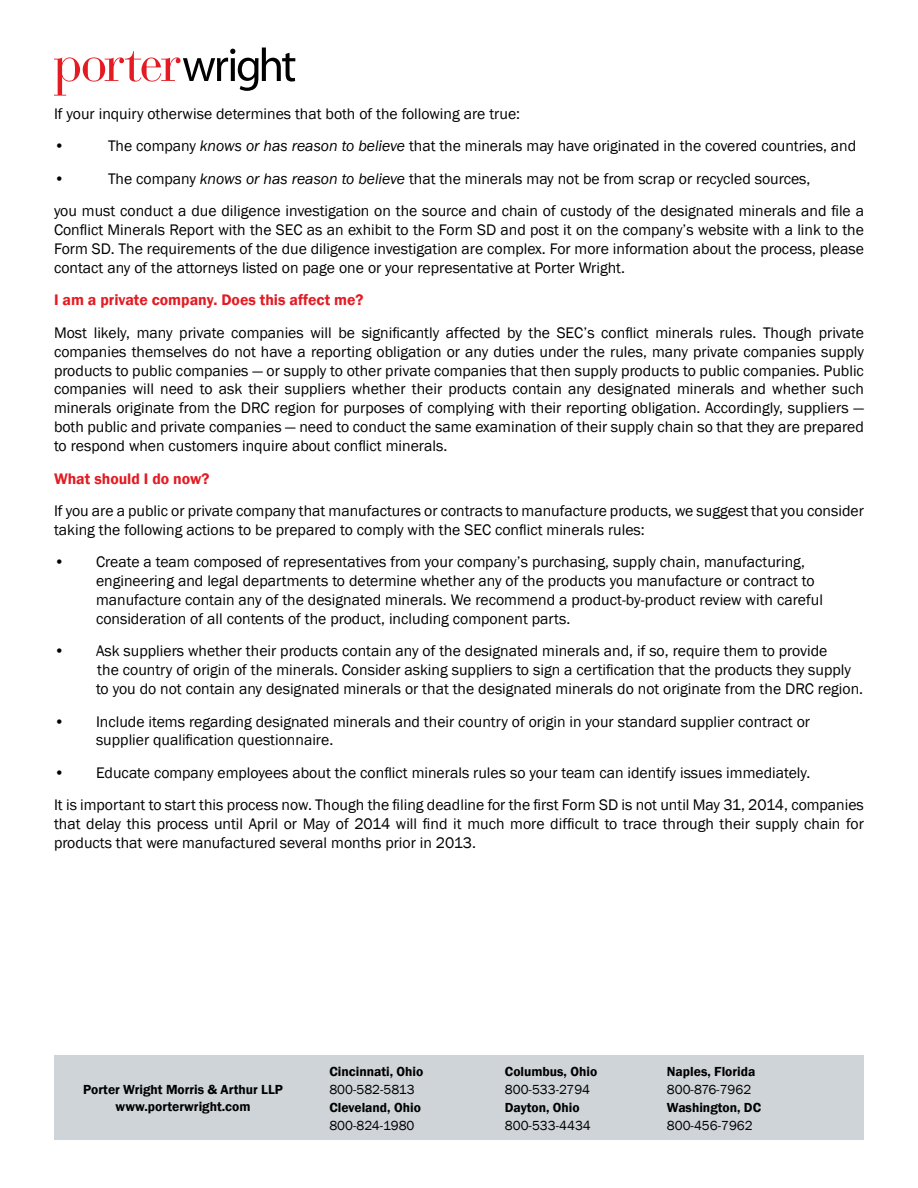
<style>
.page{position:relative;width:918px;height:1188px;background:#fff}
.page>*{position:absolute;margin:0;border:0;box-sizing:border-box;transform-origin:0 0}
.t1{font:15.75px/18.9px "Franklin Gothic";color:#000}
.t2{font:600 15.75px "Franklin Gothic";color:#e31b23}
.t3{font:600 13.5px/16.5px "Franklin Gothic";color:#000;text-align:center}
.t4{font:13.5px "Franklin Gothic";color:#000}
.s1{font-style:italic}
</style>
<div class="page">
<svg style="left:54px;top:48px;width:241px;height:48px"></svg>
<div style="left:54px;top:1055px;width:810px;height:84px;background:#cfd4d8"></div>
<p class="t1" style="left:54px;top:98px;width:468px;line-height:32.4px">If your inquiry otherwise determines that both of the following are true: •</p>
<p class="t1" style="left:108px;top:137px;width:750px">The company <span class="s1">knows or has reason to believe</span> that the minerals may have originated in the covered countries, and</p>
<p class="t1" style="left:54px;top:163px;width:812px;line-height:32.4px;text-align:center">The company <span class="s1">knows or has reason to believe</span> that the minerals may not be from scrap or recycled sources,<br>you must conduct a due diligence investigation on the source and chain of custody of the designated minerals and file a</p>
<p class="t1" style="left:54px;top:221px;width:811px;text-align:justify">Conflict Minerals Report with the SEC as an exhibit to the Form SD and post it on the company’s website with a link to the Form SD. The requirements of the due diligence investigation are complex. For more information about the process, please contact any of the attorneys listed on page one or your representative at Porter Wright.</p>
<p class="t2" style="left:54px;top:290px;width:311px">I am a private company. Does this affect me?</p>
<p class="t1" style="left:54px;top:323px;width:812px;text-align:justify">Most likely, many private companies will be significantly affected by the SEC’s conflict minerals rules. Though private companies themselves do not have a reporting obligation or any duties under the rules, many private companies supply products to public companies — or supply to other private companies that then supply products to public companies. Public companies will need to ask their suppliers whether their products contain any designated minerals and whether such minerals originate from the DRC region for purposes of complying with their reporting obligation. Accordingly, suppliers — both public and private companies — need to conduct the same examination of their supply chain so that they are prepared to respond when customers inquire about conflict minerals.</p>
<p class="t2" style="left:54px;top:469px;width:157px">What should I do now?</p>
<p class="t1" style="left:54px;top:502px;width:812px">If you are a public or private company that manufactures or contracts to manufacture products, we suggest that you consider taking the following actions to be prepared to comply with the SEC conflict minerals rules:</p>
<p class="t1" style="left:96px;top:553px;width:728px;text-indent:-42px">• Create a team composed of representatives from your company’s purchasing, supply chain, manufacturing, engineering and legal departments to determine whether any of the products you manufacture or contract to manufacture contain any of the designated minerals. We recommend a product-by-product review with careful consideration of all contents of the product, including component parts.</p>
<p class="t1" style="left:96px;top:642px;width:769px;text-indent:-42px">• Ask suppliers whether their products contain any of the designated minerals and, if so, require them to provide<br>the country of origin of the minerals. Consider asking suppliers to sign a certification that the products they supply to you do not contain any designated minerals or that the designated minerals do not originate from the DRC region.</p>
<p class="t1" style="left:96px;top:712px;width:716px;text-indent:-42px">• Include items regarding designated minerals and their country of origin in your standard supplier contract or supplier qualification questionnaire.</p>
<p class="t1" style="left:54px;top:757px;width:811px;line-height:32.4px">• Educate company employees about the conflict minerals rules so your team can identify issues immediately.<br>It is important to start this process now. Though the filing deadline for the first Form SD is not until May 31, 2014, companies</p>
<p class="t1" style="left:54px;top:815px;width:811px">that delay this process until April or May of 2014 will find it much more difficult to trace through their supply chain for products that were manufactured several months prior in 2013.</p>
<p class="t1" style="left:54px;top:169px;width:12px">•</p>
<p class="t3" style="left:83px;top:1081px;width:201px">Porter Wright Morris &amp; Arthur LLP www.porterwright.com</p>
<p class="t3" style="left:329px;top:1063px;width:96px">Cincinnati, Ohio</p>
<p class="t3" style="left:505px;top:1063px;width:94px">Columbus, Ohio</p>
<p class="t3" style="left:667px;top:1063px;width:90px">Naples, Florida</p>
<p class="t4" style="left:329px;top:1081px;width:87px">800-582-5813</p>
<p class="t4" style="left:505px;top:1081px;width:87px">800-533-2794</p>
<p class="t4" style="left:667px;top:1081px;width:86px">800-876-7962</p>
<p class="t3" style="left:329px;top:1099px;width:93px">Cleveland, Ohio</p>
<p class="t3" style="left:505px;top:1099px;width:76px">Dayton, Ohio</p>
<p class="t3" style="left:667px;top:1099px;width:96px">Washington, DC</p>
<p class="t4" style="left:329px;top:1117px;width:87px">800-824-1980</p>
<p class="t4" style="left:505px;top:1117px;width:87px">800-533-4434</p>
<p class="t4" style="left:667px;top:1117px;width:87px">800-456-7962</p>
</div>
